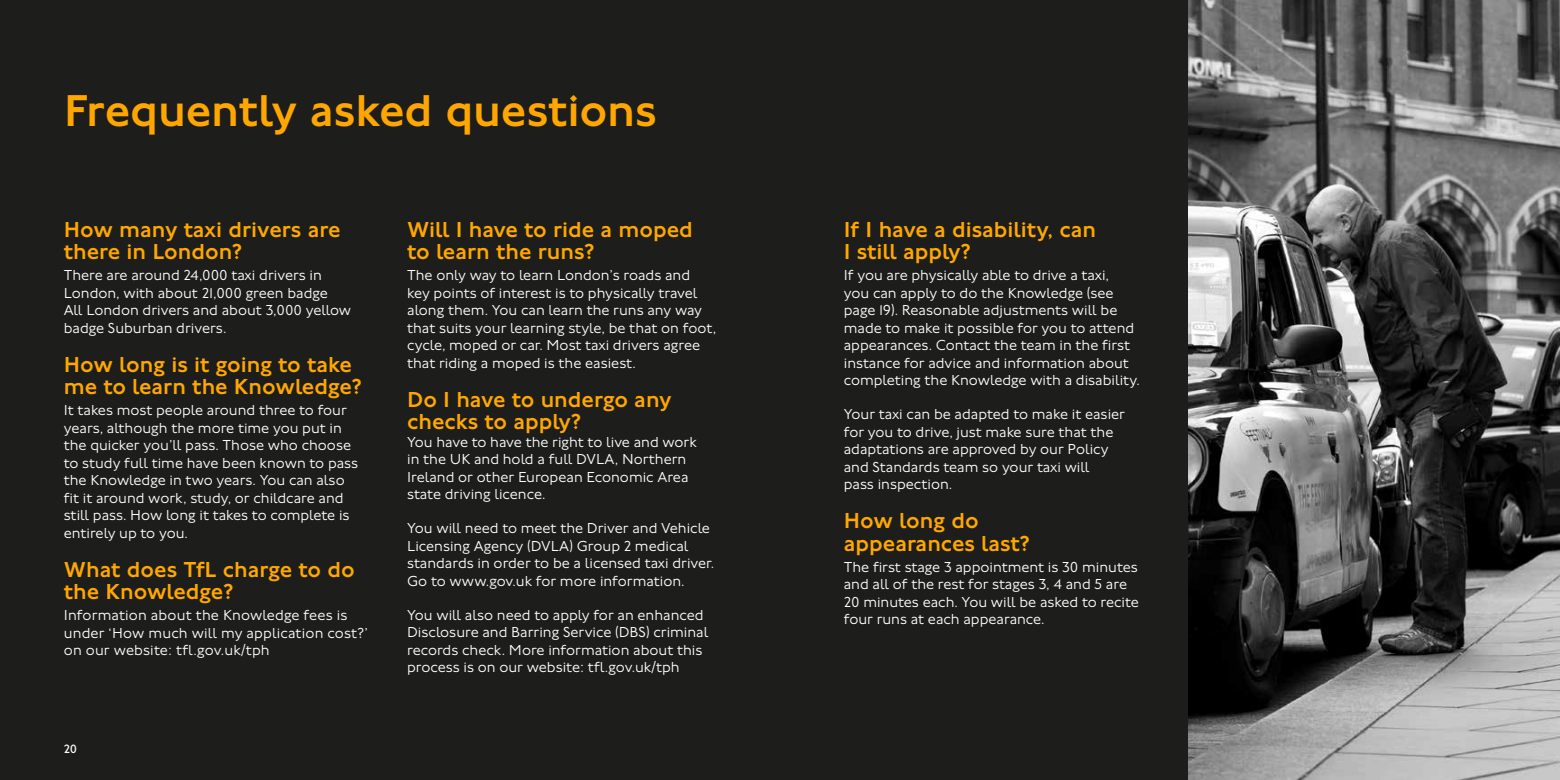
<style>
.page{position:relative;width:1560px;height:780px;background:#fff}
.page>*{position:absolute;margin:0;border:0;box-sizing:border-box;transform-origin:0 0}
.t1{font:500 46.25px "Johnston 100";letter-spacing:-.005em;color:#ffa700}
.t2{font:500 22.5px/22.5px "Johnston 100";color:#ffa700}
.t3{font:300 15px/17.5px "Johnston 100";color:#fff}
.t4{font:12.5px "Johnston 100";color:#fff}
</style>
<div class="page">
<img style="left:1186px;top:0;width:373px;height:780px">
<div style="left:0;top:0;width:1186px;height:780px;background:#1d1d1b"></div>
<h1 class="t1" style="left:64px;top:86px;width:594px">Frequently asked questions</h1>
<h2 class="t2" style="left:64px;top:218px;width:278px">How many taxi drivers are there in London?</h2>
<p class="t3" style="left:64px;top:266px;width:289px">There are around 24,000 taxi drivers in London, with about 21,000 green badge<br>All London drivers and about 3,000 yellow badge Suburban drivers.</p>
<h2 class="t2" style="left:64px;top:353px;width:299px">How long is it going to take me to learn the Knowledge?</h2>
<p class="t3" style="left:64px;top:401px;width:296px">It takes most people around three to four years, although the more time you put in the quicker you’ll pass. Those who choose to study full time have been known to pass the Knowledge in two years. You can also fit it around work, study, or childcare and still pass. How long it takes to complete is entirely up to you.</p>
<h2 class="t2" style="left:64px;top:558px;width:292px">What does TfL charge to do the Knowledge?</h2>
<p class="t3" style="left:64px;top:606px;width:305px">Information about the Knowledge fees is under ‘How much will my application cost?’ on our website: tfl.gov.uk/tph</p>
<p class="t4" style="left:64px;top:741px;width:15px">20</p>
<h2 class="t2" style="left:407px;top:218px;width:287px">Will I have to ride a moped to learn the runs?</h2>
<p class="t3" style="left:407px;top:266px;width:310px">The only way to learn London’s roads and key points of interest is to physically travel along them. You can learn the runs any way that suits your learning style, be that on foot, cycle, moped or car. Most taxi drivers agree that riding a moped is the easiest.</p>
<h2 class="t2" style="left:407px;top:388px;width:266px">Do I have to undergo any checks to apply?</h2>
<p class="t3" style="left:407px;top:433px;width:291px">You have to have the right to live and work in the UK and hold a full DVLA, Northern Ireland or other European Economic Area state driving licence.</p>
<p class="t3" style="left:407px;top:519px;width:308px">You will need to meet the Driver and Vehicle Licensing Agency (DVLA) Group 2 medical standards in order to be a licensed taxi driver.<br>Go to www.gov.uk for more information.</p>
<p class="t3" style="left:407px;top:606px;width:303px">You will also need to apply for an enhanced Disclosure and Barring Service (DBS) criminal records check. More information about this process is on our website: tfl.gov.uk/tph</p>
<h2 class="t2" style="left:843px;top:218px;width:254px">If I have a disability, can<br>I still apply?</h2>
<p class="t3" style="left:843px;top:266px;width:297px">If you are physically able to drive a taxi,<br>you can apply to do the Knowledge (see page 19). Reasonable adjustments will be made to make it possible for you to attend appearances. Contact the team in the first instance for advice and information about completing the Knowledge with a disability.</p>
<p class="t3" style="left:843px;top:405px;width:283px">Your taxi can be adapted to make it easier for you to drive, just make sure that the adaptations are approved by our Policy and Standards team so your taxi will<br>pass inspection.</p>
<h2 class="t2" style="left:843px;top:510px;width:188px">How long do appearances last?</h2>
<p class="t3" style="left:843px;top:558px;width:296px">The first stage 3 appointment is 30 minutes and all of the rest for stages 3, 4 and 5 are 20 minutes each. You will be asked to recite four runs at each appearance.</p>
</div>
